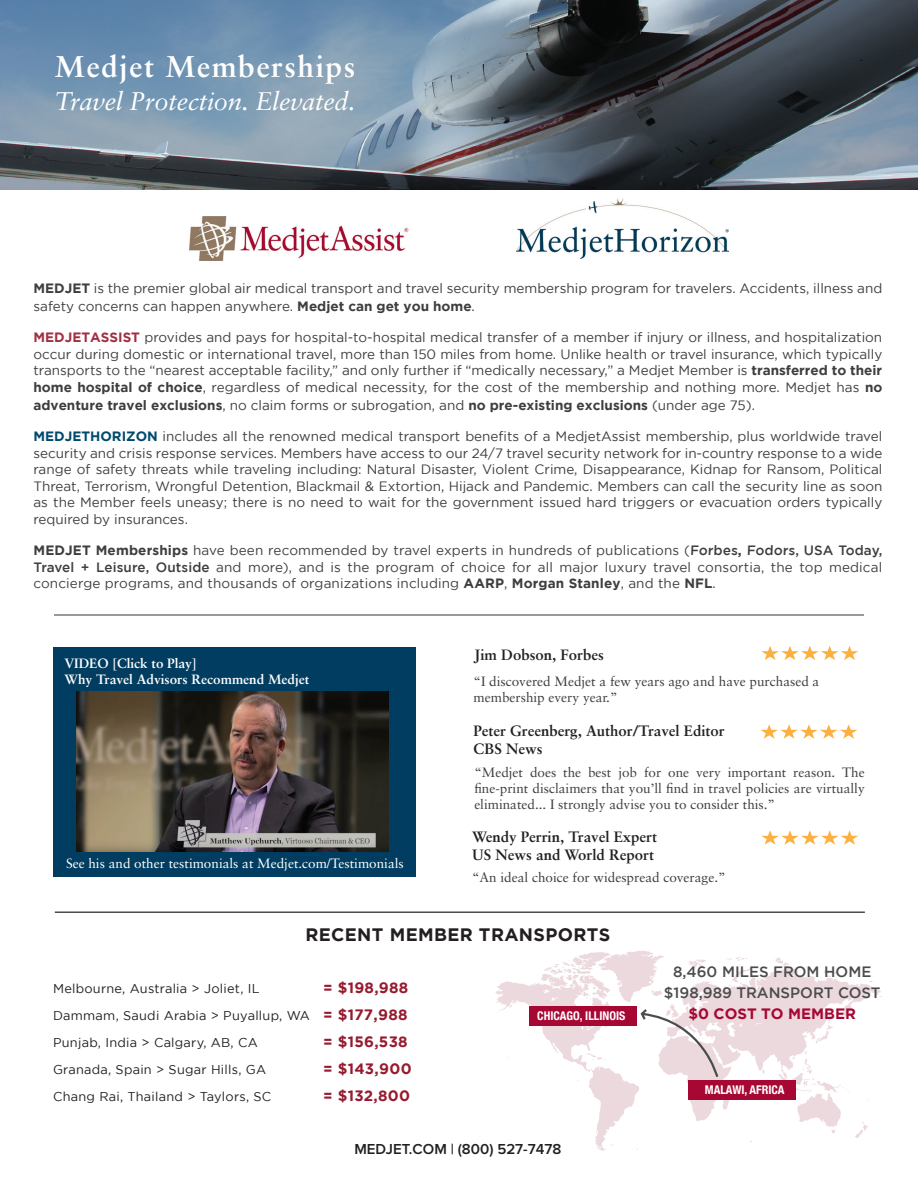
<style>
.page{position:relative;width:918px;height:1188px;background:#fff}
.page>*{position:absolute;margin:0;border:0;box-sizing:border-box;transform-origin:0 0}
.t1{font:700 30px "Sabon LT Pro";letter-spacing:.05em;color:#fff}
.t2{font:italic 25.5px "Sabon LT Pro";letter-spacing:-.01em;color:#fff}
.t3{font:700 18px "Gotham";letter-spacing:.02em;color:#231f20}
.t4{font:700 15px/18px "Sabon LT Pro";color:#231f20}
.t5{font:500 15px/21px "Gotham";color:#4b4c4d;text-align:center}
.t6{font:700 15px "Gotham";letter-spacing:.02em;color:#971b2f}
.t7{font:600 15px "Proxima Nova";color:#231f20}
.t8{font:700 15px "Gotham";color:#a60733}
.t9{font:13.5px/16.5px "Gotham";color:#3e3e3f;text-align:justify}
.t10{font:13.5px/16.2px "Sabon LT Pro";color:#3e3e3f}
.t11{font:700 13.5px "Gotham";color:#3e3e3f}
.t12{font:13.5px "Sabon LT Pro";color:#fff}
.t13{font:700 13.5px/16.2px "Sabon LT Pro";color:#fff}
.t14{font:12.75px/27px "Gotham";letter-spacing:.02em;color:#231f20}
.t15{font:700 condensed 12px "Helvetica Neue";color:#fff}
.s1{font-weight:700}
.s2{font-weight:700;color:#a12f43}
.s3{font-weight:400}
.s4{font-weight:700;color:#004a6e}
.s5{font-weight:500}
.s6{font-weight:700;font-size:15px;color:#971b2f}
</style>
<div class="page">
<img style="left:0;top:0;width:918px;height:190px">
<img style="left:516px;top:198px;width:212px;height:60px">
<img style="left:189px;top:216px;width:220px;height:44px">
<hr style="left:55px;top:911px;width:810px;height:2px;background:#4b4c4d">
<svg style="left:761px;top:646px;width:97px;height:14px"></svg>
<svg style="left:760px;top:724px;width:98px;height:15px"></svg>
<svg style="left:761px;top:830px;width:97px;height:15px"></svg>
<hr style="left:54px;top:614px;width:810px;height:2px;background:#4b4c4d">
<div style="left:53px;top:647px;width:363px;height:230px;background:#003d60"></div>
<img style="left:76px;top:691px;width:313px;height:160px">
<svg style="left:495px;top:951px;width:386px;height:200px"></svg>
<div style="left:688px;top:1080px;width:108px;height:20px;background:#a60733"></div>
<div style="left:529px;top:1006px;width:107px;height:19px;background:#a60733"></div>
<svg style="left:640px;top:1007px;width:79px;height:72px"></svg>
<h1 class="t1" style="left:55px;top:47px;width:302px">Medjet Memberships</h1>
<h2 class="t2" style="left:55px;top:85px;width:302px">Travel Protection. Elevated.</h2>
<p class="t9" style="left:33px;top:279px;width:850px;line-height:18px"><span class="s1">MEDJET</span> is the premier global air medical transport and travel security membership program for travelers. Accidents, illness and safety concerns can happen anywhere. <span class="s1">Medjet can get you home</span>.</p>
<p class="t9" style="left:33px;top:329px;width:850px"><span class="s2">MEDJETASSIST</span> provides and pays for hospital-to-hospital medical transfer of a member if injury or illness, and hospitalization occur during domestic or international travel, more than 150 miles from home. Unlike health or travel insurance, which typically transports to the “nearest acceptable facility,” and only further if “medically necessary,” a Medjet Member is <span class="s1">transferred to their home hospital of choice</span>, regardless of medical necessity, for the cost of the membership and nothing more. Medjet has <span class="s1">no</span></p>
<p class="t11" style="left:33px;top:397px;width:723px">adventure travel exclusions<span class="s3">, no claim forms or subrogation, and</span> no pre-existing exclusions <span class="s3">(under age 75).</span></p>
<p class="t9" style="left:33px;top:428px;width:850px"><span class="s4">MEDJETHORIZON</span> includes all the renowned medical transport benefits of a MedjetAssist membership, plus worldwide travel security and crisis response services. Members have access to our 24/7 travel security network for in-country response to a wide range of safety threats while traveling including: Natural Disaster, Violent Crime, Disappearance, Kidnap for Ransom, Political Threat, Terrorism, Wrongful Detention, Blackmail &amp; Extortion, Hijack and Pandemic. Members can call the security line as soon as the Member feels uneasy; there is no need to wait for the government issued hard triggers or evacuation orders typically required by insurances.</p>
<p class="t9" style="left:33px;top:542px;width:850px"><span class="s1">MEDJET Memberships</span> have been recommended by travel experts in hundreds of publications (<span class="s5">Forbes</span><span class="s1">,</span> <span class="s5">Fodors, USA Today, Travel + Leisure, Outside</span> and more), and is the program of choice for all major luxury travel consortia, the top medical concierge programs, and thousands of organizations including <span class="s1">AARP</span>, <span class="s1">Morgan Stanley</span>, and the <span class="s1">NFL</span>.</p>
<p class="t13" style="left:65px;top:655px;width:246px">VIDEO [Click to Play]<br>Why Travel Advisors Recommend Medjet</p>
<p class="t12" style="left:66px;top:854px;width:339px">See his and other testimonials at Medjet.com/Testimonials</p>
<p class="t4" style="left:475px;top:646px;width:131px">Jim Dobson, Forbes</p>
<p class="t10" style="left:474px;top:673px;width:347px">“I discovered Medjet a few years ago and have purchased a membership every year.”</p>
<p class="t4" style="left:474px;top:721px;width:253px">Peter Greenberg, Author/Travel Editor<br>CBS News</p>
<p class="t10" style="left:474px;top:763px;width:392px;text-align:justify">“Medjet does the best job for one very important reason. The fine-print disclaimers that you’ll find in travel policies are virtually eliminated... I strongly advise you to consider this.”</p>
<p class="t4" style="left:472px;top:828px;width:187px">Wendy Perrin, Travel Expert<br>US News and World Report</p>
<p class="t10" style="left:472px;top:869px;width:255px">“An ideal choice for widespread coverage.”</p>
<h3 class="t3" style="left:305px;top:924px;width:306px">RECENT MEMBER TRANSPORTS</h3>
<p class="t14" style="left:53px;top:975px;width:208px">Melbourne, Australia &gt; Joliet, IL</p>
<p class="t6" style="left:323px;top:979px;width:87px">= $198,988</p>
<p class="t14" style="left:53px;top:1002px;width:356px">Dammam, Saudi Arabia &gt; Puyallup, WA <span class="s6">= $177,988<br></span>Punjab, India &gt; Calgary, AB, CA</p>
<p class="t6" style="left:323px;top:1033px;width:86px">= $156,538</p>
<p class="t14" style="left:53px;top:1056px;width:215px">Granada, Spain &gt; Sugar Hills, GA</p>
<p class="t6" style="left:323px;top:1060px;width:90px">= $143,900</p>
<p class="t14" style="left:53px;top:1083px;width:220px">Chang Rai, Thailand &gt; Taylors, SC</p>
<p class="t6" style="left:323px;top:1087px;width:89px">= $132,800</p>
<p class="t15" style="left:537px;top:1006px;width:90px">CHICAGO, ILLINOIS</p>
<p class="t7" style="left:354px;top:1138px;width:208px">MEDJET.COM | (800) 527-7478</p>
<p class="t5" style="left:664px;top:961px;width:218px">8,460 MILES FROM HOME $198,989 TRANSPORT COST</p>
<p class="t8" style="left:688px;top:1006px;width:169px">$0 COST TO MEMBER</p>
<p class="t15" style="left:705px;top:1080px;width:81px">MALAWI, AFRICA</p>
</div>
